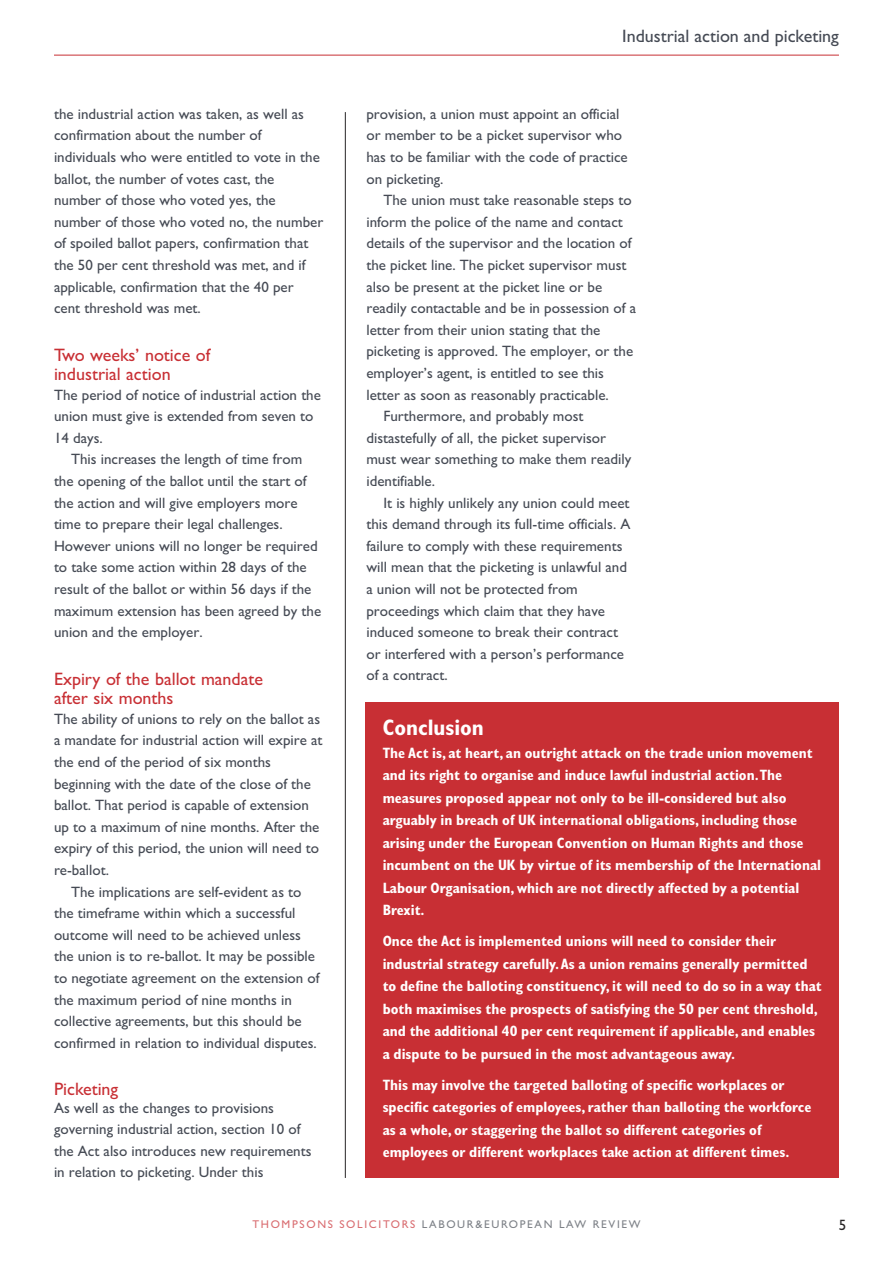
<style>
.page{position:relative;width:893px;height:1263px;background:#fff}
.page>*{position:absolute;margin:0;border:0;box-sizing:border-box;transform-origin:0 0}
.t1{font:700 condensed 22.5px "Gill Sans";color:#fff}
.t2{font:18px/19.5px "Gill Sans";color:#c82f34}
.t3{font:18px "Gill Sans";color:#454a54}
.t4{font:15px/21.6px "M Gill Sans";color:#454a54}
.t5{font:700 condensed 15px/22.5px "Gill Sans";color:#fff}
.t6{font:15px "Gill Sans";color:#272526}
.t7{font:11.25px "Gill Sans";letter-spacing:.15em;color:#7d8187}
.s1{color:#d96d71}
</style>
<div class="page">
<hr style="left:54px;top:55px;width:785px;height:1px;background:#c82f34">
<div style="left:366px;top:703px;width:473px;height:475px;background:#c82f34"></div>
<hr style="left:345px;top:112px;width:1px;height:1066px;background:#272526">
<p class="t4" style="left:54px;top:105px;width:271px">the industrial action was taken, as well as confirmation about the number of individuals who were entitled to vote in the ballot, the number of votes cast, the number of those who voted yes, the number of those who voted no, the number of spoiled ballot papers, confirmation that the 50 per cent threshold was met, and if applicable, confirmation that the 40 per cent threshold was met.</p>
<p class="t2" style="left:54px;top:345px;width:158px">Two weeks’ notice of industrial action</p>
<p class="t4" style="left:54px;top:385px;width:268px">The period of notice of industrial action the union must give is extended from seven to<br>14 days.</p>
<p class="t4" style="left:54px;top:450px;width:269px;text-indent:17px">This increases the length of time from the opening of the ballot until the start of the action and will give employers more time to prepare their legal challenges.<br>However unions will no longer be required to take some action within 28 days of the result of the ballot or within 56 days if the maximum extension has been agreed by the union and the employer.</p>
<p class="t2" style="left:54px;top:669px;width:211px">Expiry of the ballot mandate after six months</p>
<p class="t4" style="left:54px;top:709px;width:270px">The ability of unions to rely on the ballot as a mandate for industrial action will expire at the end of the period of six months beginning with the date of the close of the ballot. That period is capable of extension up to a maximum of nine months. After the expiry of this period, the union will need to re-ballot.</p>
<p class="t4" style="left:54px;top:882px;width:267px;text-indent:17px">The implications are self-evident as to the timeframe within which a successful outcome will need to be achieved unless the union is to re-ballot. It may be possible to negotiate agreement on the extension of the maximum period of nine months in collective agreements, but this should be confirmed in relation to individual disputes.</p>
<p class="t2" style="left:54px;top:1079px;width:66px">Picketing</p>
<p class="t4" style="left:54px;top:1098px;width:259px">As well as the changes to provisions governing industrial action, section 10 of the Act also introduces new requirements in relation to picketing. Under this</p>
<p class="t3" style="left:622px;top:29px;width:218px">Industrial action and picketing</p>
<p class="t4" style="left:366px;top:105px;width:263px">provision, a union must appoint an official or member to be a picket supervisor who has to be familiar with the code of practice on picketing.</p>
<p class="t4" style="left:383px;top:191px;width:250px">The union must take reasonable steps to</p>
<p class="t4" style="left:366px;top:213px;width:258px">inform the police of the name and contact</p>
<p class="t4" style="left:366px;top:234px;width:267px">details of the supervisor and the location of</p>
<p class="t4" style="left:366px;top:256px;width:262px">the picket line. The picket supervisor must</p>
<p class="t4" style="left:366px;top:277px;width:237px">also be present at the picket line or be</p>
<p class="t4" style="left:366px;top:299px;width:271px">readily contactable and be in possession of a</p>
<p class="t4" style="left:366px;top:321px;width:236px">letter from their union stating that the</p>
<p class="t4" style="left:366px;top:342px;width:268px">picketing is approved. The employer, or the</p>
<p class="t4" style="left:366px;top:364px;width:239px">employer’s agent, is entitled to see this</p>
<p class="t4" style="left:366px;top:385px;width:244px">letter as soon as reasonably practicable.</p>
<p class="t4" style="left:383px;top:407px;width:202px">Furthermore, and probably most</p>
<p class="t4" style="left:366px;top:429px;width:241px">distastefully of all, the picket supervisor</p>
<p class="t4" style="left:366px;top:450px;width:266px">must wear something to make them readily</p>
<p class="t4" style="left:366px;top:472px;width:70px">identifiable.</p>
<p class="t4" style="left:383px;top:493px;width:248px">It is highly unlikely any union could meet</p>
<p class="t4" style="left:366px;top:515px;width:266px">this demand through its full-time officials. A</p>
<p class="t4" style="left:366px;top:537px;width:258px">failure to comply with these requirements</p>
<p class="t4" style="left:366px;top:558px;width:262px">will mean that the picketing is unlawful and</p>
<p class="t4" style="left:366px;top:580px;width:213px">a union will not be protected from</p>
<p class="t4" style="left:366px;top:601px;width:240px">proceedings which claim that they have</p>
<p class="t4" style="left:366px;top:623px;width:253px">induced someone to break their contract</p>
<p class="t4" style="left:366px;top:645px;width:259px">or interfered with a person’s performance</p>
<p class="t4" style="left:366px;top:666px;width:83px">of a contract.</p>
<h1 class="t1" style="left:383px;top:714px;width:103px">Conclusion</h1>
<p class="t5" style="left:383px;top:741px;width:440px">The Act is, at heart, an outright attack on the trade union movement and its right to organise and induce lawful industrial action.The measures proposed appear not only to be ill-considered but also arguably in breach of UK international obligations, including those arising under the European Convention on Human Rights and those incumbent on the UK by virtue of its membership of the International Labour Organisation, which are not directly affected by a potential Brexit.</p>
<p class="t5" style="left:383px;top:930px;width:440px">Once the Act is implemented unions will need to consider their industrial strategy carefully.As a union remains generally permitted to define the balloting constituency, it will need to do so in a way that both maximises the prospects of satisfying the 50 per cent threshold, and the additional 40 per cent requirement if applicable, and enables a dispute to be pursued in the most advantageous away.</p>
<p class="t5" style="left:383px;top:1073px;width:430px">This may involve the targeted balloting of specific workplaces or specific categories of employees,rather than balloting the workforce as a whole, or staggering the ballot so different categories of employees or different workplaces take action at different times.</p>
<p class="t7" style="left:252px;top:1217px;width:390px"><span class="s1">THOMPSONS SOLICITORS</span> LABOUR&amp;EUROPEAN LAW REVIEW</p>
<p class="t6" style="left:839px;top:1220px;width:9px">5</p>
</div>
